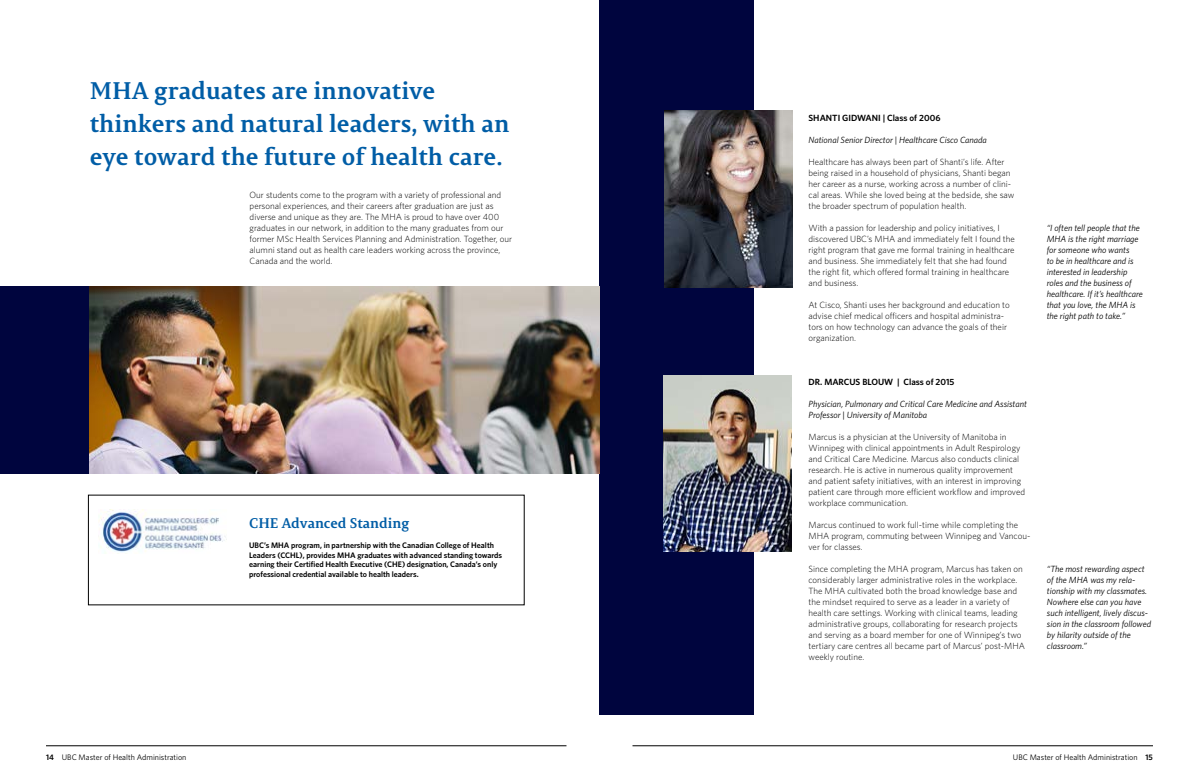
<style>
.page{position:relative;width:1199px;height:783px;background:#fff}
.page>*{position:absolute;margin:0;border:0;box-sizing:border-box;transform-origin:0 0}
.t1{font:700 24px/33px "Permian Serif Typeface";color:#005da6}
.t2{font:700 14px "Permian Serif Typeface";color:#005da6}
.t3{font:300 9px/11px "Whitney";color:#000}
.t4{font:italic 9px/11px "Whitney";color:#000}
.t5{font:600 9px "Whitney";color:#000}
.t6{font:600 8px/9.6px "Whitney";color:#000}
.t7{font:8px "Whitney";color:#000}
.s1{font-weight:600}
</style>
<div class="page">
<div style="left:599px;top:0;width:154px;height:715px;background:#00053e"></div>
<img style="left:88px;top:286px;width:511px;height:188px">
<div style="left:0;top:286px;width:88px;height:188px;background:#00053e"></div>
<img style="left:100px;top:510px;width:126px;height:42px">
<img style="left:664px;top:110px;width:129px;height:178px">
<img style="left:664px;top:375px;width:128px;height:177px">
<hr style="left:46px;top:746px;width:520px;height:1px;background:#000">
<hr style="left:632px;top:746px;width:521px;height:1px;background:#000">
<h1 class="t1" style="left:90px;top:73px;width:421px">MHA graduates are innovative thinkers and natural leaders, with an eye toward the future of health care.</h1>
<p class="t3" style="left:250px;top:189px;width:264px">Our students come to the program with a variety of professional and personal experiences, and their careers after graduation are just as diverse and unique as they are. The MHA is proud to have over 400 graduates in our network, in addition to the many graduates from our former MSc Health Services Planning and Administration. Together, our alumni stand out as health care leaders working across the province, Canada and the world.</p>
<h2 class="t2" style="left:249px;top:511px;width:162px">CHE Advanced Standing</h2>
<p class="t6" style="left:249px;top:540px;width:255px">UBC’s MHA program, in partnership with the Canadian College of Health Leaders (CCHL), provides MHA graduates with advanced standing towards earning their Certified Health Executive (CHE) designation, Canada’s only professional credential available to health leaders.</p>
<p class="t5" style="left:808px;top:112px;width:133px">SHANTI GIDWANI | Class of 2006</p>
<p class="t4" style="left:808px;top:134px;width:180px">National Senior Director | Healthcare Cisco Canada</p>
<p class="t3" style="left:808px;top:156px;width:207px">Healthcare has always been part of Shanti’s life. After being raised in a household of physicians, Shanti began her career as a nurse, working across a number of clini&shy;cal areas. While she loved being at the bedside, she saw the broader spectrum of population health.</p>
<p class="t3" style="left:808px;top:222px;width:208px">With a passion for leadership and policy initiatives, I discovered UBC’s MHA and immediately felt I found the right program that gave me formal training in healthcare and business. She immediately felt that she had found the right fit, which offered formal training in healthcare and business.</p>
<p class="t3" style="left:808px;top:299px;width:203px">At Cisco, Shanti uses her background and education to advise chief medical officers and hospital administra&shy;tors on how technology can advance the goals of their organization.</p>
<p class="t5" style="left:808px;top:376px;width:147px">DR. MARCUS BLOUW | Class of 2015</p>
<p class="t4" style="left:808px;top:398px;width:220px">Physician, Pulmonary and Critical Care Medicine and Assistant<br>Professor | University of Manitoba</p>
<p class="t3" style="left:808px;top:431px;width:218px">Marcus is a physician at the University of Manitoba in Winnipeg with clinical appointments in Adult Respirology and Critical Care Medicine. Marcus also conducts clinical research. He is active in numerous quality improvement and patient safety initiatives, with an interest in improving patient care through more efficient workflow and improved workplace communication.</p>
<p class="t3" style="left:808px;top:519px;width:223px">Marcus continued to work full-time while completing the<br>MHA program, commuting between Winnipeg and Vancou&shy;ver for classes.</p>
<p class="t3" style="left:808px;top:563px;width:218px">Since completing the MHA program, Marcus has taken on considerably larger administrative roles in the workplace.<br>The MHA cultivated both the broad knowledge base and the mindset required to serve as a leader in a variety of health care settings. Working with clinical teams, leading administrative groups, collaborating for research projects and serving as a board member for one of Winnipeg’s two tertiary care centres all became part of Marcus’ post-MHA weekly routine.</p>
<p class="t4" style="left:1047px;top:222px;width:98px">“I often tell people that the<br>MHA is the right marriage for someone who wants<br>to be in healthcare and is interested in leadership roles and the business of healthcare. If it’s healthcare that you love, the MHA is the right path to take.”</p>
<p class="t4" style="left:1047px;top:563px;width:106px">“The most rewarding aspect of the MHA was my rela&shy;tionship with my classmates.<br>Nowhere else can you have such intelligent, lively discus&shy;sion in the classroom followed by hilarity outside of the classroom.”</p>
<p class="t7" style="left:46px;top:752px;width:142px"><span class="s1">14</span> UBC Master of Health Administration</p>
<p class="t7" style="left:1013px;top:752px;width:142px">UBC Master of Health Administration <span class="s1">15</span></p>
</div>
